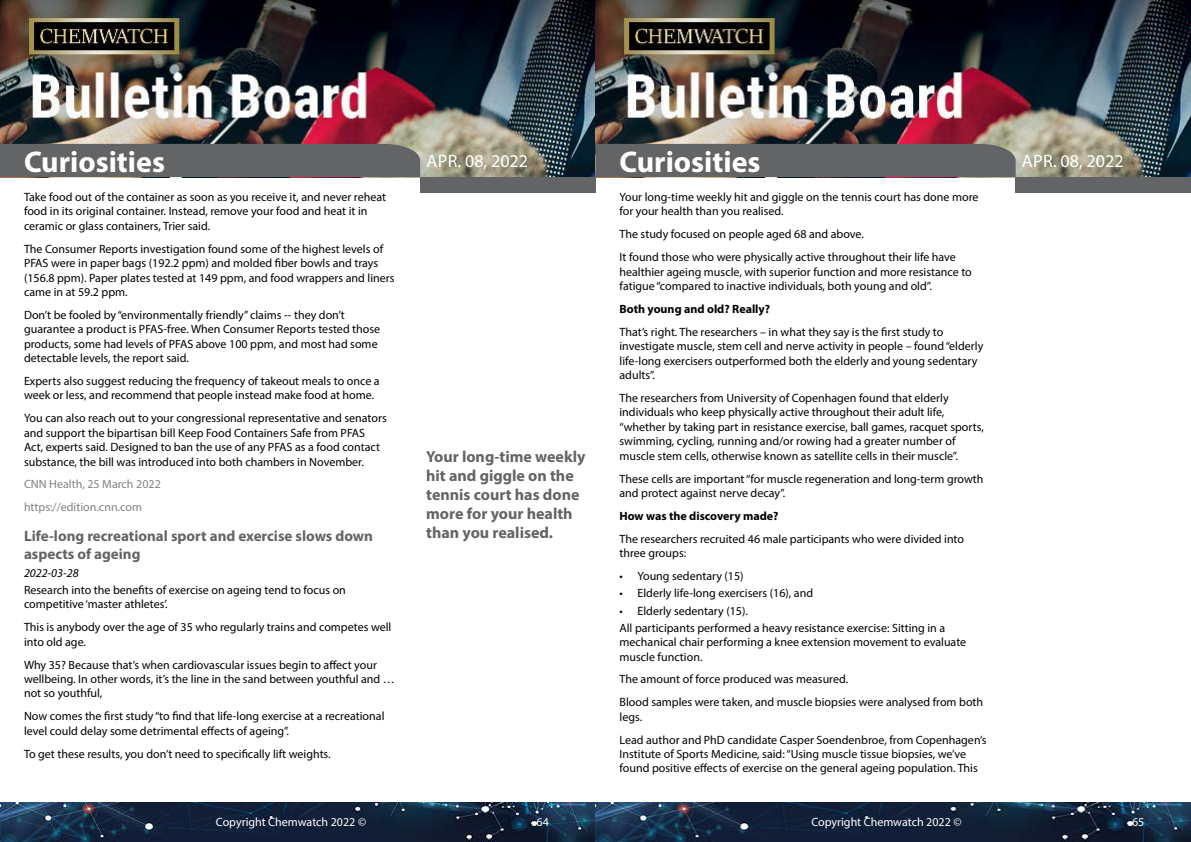
<style>
.page{position:relative;width:1191px;height:842px;background:#fff}
.page>*{position:absolute;margin:0;border:0;box-sizing:border-box;transform-origin:0 0}
.t1{font:700 30px "Myriad Pro";color:#fff}
.t2{font:18px "Myriad Pro";color:#fff}
.t3{font:700 16px/19.2px "Myriad Pro";color:#636466}
.t4{font:700 15px/18px "Myriad Pro";color:#636466}
.t5{font:12px/14.4px "Myriad Pro";color:#000}
.t6{font:12px "Myriad Pro";color:#fff}
.t7{font:700 12px "Myriad Pro";color:#000}
.t8{font:12px/22.9px "Myriad Pro";color:#808285}
.t9{font:italic 12px "Myriad Pro";color:#000}
</style>
<div class="page">
<img style="left:0;top:0;width:1191px;height:177px">
<div style="left:420px;top:177px;width:175px;height:15px;background:#636466"></div>
<div style="left:1015px;top:177px;width:176px;height:15px;background:#636466"></div>
<div style="left:0;top:144px;width:420px;height:33px;background:#636466"></div>
<div style="left:595px;top:144px;width:420px;height:33px;background:#636466"></div>
<img style="left:0;top:802px;width:1191px;height:40px">
<h1 class="t1" style="left:24px;top:142px;width:142px">Curiosities</h1>
<h1 class="t1" style="left:619px;top:142px;width:142px">Curiosities</h1>
<p class="t5" style="left:619px;top:190px;width:360px">Your long-time weekly hit and giggle on the tennis court has done more for your health than you realised.</p>
<p class="t5" style="left:619px;top:223px;width:338px;line-height:22.9px">The study focused on people aged 68 and above.<br>It found those who were physically active throughout their life have</p>
<p class="t5" style="left:619px;top:264px;width:354px">healthier ageing muscle, with superior function and more resistance to fatigue “compared to inactive individuals, both young and old”.</p>
<p class="t7" style="left:619px;top:301px;width:152px">Both young and old? Really?</p>
<p class="t5" style="left:619px;top:324px;width:365px">That’s right. The researchers – in what they say is the first study to investigate muscle, stem cell and nerve activity in people – found “elderly life-long exercisers outperformed both the elderly and young sedentary adults”.</p>
<p class="t5" style="left:619px;top:391px;width:366px">The researchers from University of Copenhagen found that elderly individuals who keep physically active throughout their adult life, “whether by taking part in resistance exercise, ball games, racquet sports, swimming, cycling, running and/or rowing had a greater number of muscle stem cells, otherwise known as satellite cells in their muscle”.</p>
<p class="t5" style="left:619px;top:471px;width:365px">These cells are important “for muscle regeneration and long-term growth and protect against nerve decay”.</p>
<p class="t7" style="left:619px;top:508px;width:160px">How was the discovery made?</p>
<p class="t5" style="left:619px;top:531px;width:346px">The researchers recruited 46 male participants who were divided into three groups:</p>
<p class="t5" style="left:619px;top:569px;width:126px">• Young sedentary (15)</p>
<p class="t5" style="left:619px;top:586px;width:195px">• Elderly life-long exercisers (16), and</p>
<p class="t5" style="left:619px;top:602px;width:327px;line-height:17.2px">• Elderly sedentary (15).<br>All participants performed a heavy resistance exercise: Sitting in a</p>
<p class="t5" style="left:619px;top:635px;width:348px">mechanical chair performing a knee extension movement to evaluate muscle function.</p>
<p class="t5" style="left:619px;top:668px;width:365px;line-height:22.9px">The amount of force produced was measured.<br>Blood samples were taken, and muscle biopsies were analysed from both</p>
<p class="t5" style="left:619px;top:705px;width:369px;line-height:22.9px">legs.<br>Lead author and PhD candidate Casper Soendenbroe, from Copenhagen’s</p>
<p class="t5" style="left:619px;top:747px;width:360px">Institute of Sports Medicine, said: “Using muscle tissue biopsies, we’ve found positive effects of exercise on the general ageing population. This</p>
<h2 class="t2" style="left:426px;top:149px;width:103px">Apr. 08, 2022</h2>
<h2 class="t2" style="left:1022px;top:149px;width:103px">Apr. 08, 2022</h2>
<p class="t5" style="left:24px;top:190px;width:363px">Take food out of the container as soon as you receive it, and never reheat food in its original container. Instead, remove your food and heat it in ceramic or glass containers, Trier said.</p>
<p class="t5" style="left:24px;top:241px;width:372px">The Consumer Reports investigation found some of the highest levels of PFAS were in paper bags (192.2 ppm) and molded fiber bowls and trays (156.8 ppm). Paper plates tested at 149 ppm, and food wrappers and liners came in at 59.2 ppm.</p>
<p class="t5" style="left:24px;top:307px;width:358px">Don’t be fooled by “environmentally friendly” claims -- they don’t guarantee a product is PFAS-free. When Consumer Reports tested those products, some had levels of PFAS above 100 ppm, and most had some detectable levels, the report said.</p>
<p class="t5" style="left:24px;top:374px;width:357px">Experts also suggest reducing the frequency of takeout meals to once a week or less, and recommend that people instead make food at home.</p>
<p class="t5" style="left:24px;top:411px;width:364px">You can also reach out to your congressional representative and senators and support the bipartisan bill Keep Food Containers Safe from PFAS Act, experts said. Designed to ban the use of any PFAS as a food contact substance, the bill was introduced into both chambers in November.</p>
<p class="t8" style="left:24px;top:473px;width:138px">CNN Health, 25 March 2022 https://edition.cnn.com</p>
<p class="t4" style="left:24px;top:527px;width:350px">Life-long recreational sport and exercise slows down aspects of ageing</p>
<p class="t9" style="left:24px;top:565px;width:56px">2022-03-28</p>
<p class="t5" style="left:24px;top:582px;width:323px">Research into the benefits of exercise on ageing tend to focus on competitive ‘master athletes’.</p>
<p class="t5" style="left:24px;top:620px;width:369px">This is anybody over the age of 35 who regularly trains and competes well into old age.</p>
<p class="t5" style="left:24px;top:657px;width:372px">Why 35? Because that’s when cardiovascular issues begin to affect your wellbeing. In other words, it’s the line in the sand between youthful and … not so youthful,</p>
<p class="t5" style="left:24px;top:709px;width:362px">Now comes the first study “to find that life-long exercise at a recreational level could delay some detrimental effects of ageing”.</p>
<p class="t5" style="left:24px;top:746px;width:308px">To get these results, you don’t need to specifically lift weights.</p>
<h3 class="t3" style="left:426px;top:446px;width:161px">Your long-time weekly hit and giggle on the tennis court has done more for your health than you realised.</h3>
<p class="t6" style="left:216px;top:815px;width:152px">Copyright Chemwatch 2022 ©</p>
<p class="t6" style="left:536px;top:815px;width:14px">64</p>
<p class="t6" style="left:811px;top:815px;width:152px">Copyright Chemwatch 2022 ©</p>
<p class="t6" style="left:1132px;top:815px;width:14px">65</p>
</div>
